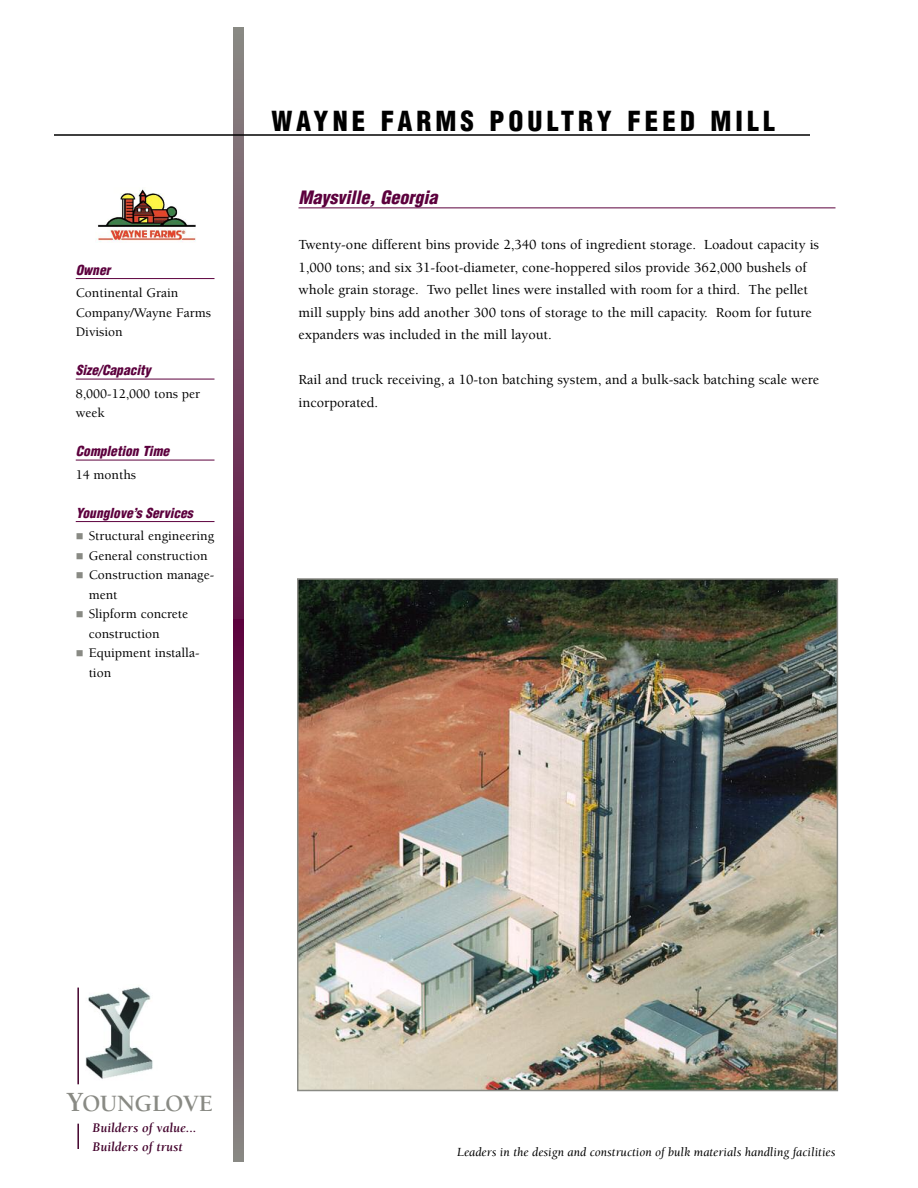
<style>
.page{position:relative;width:918px;height:1188px;background:#fff}
.page>*{position:absolute;margin:0;border:0;box-sizing:border-box;transform-origin:0 0}
.t1{font:900 condensed 27px "Helvetica";letter-spacing:.15em;color:#000}
.t2{font:700 24px "Berkeley";letter-spacing:-.01em;color:#898a84}
.t3{font:italic 900 condensed 18px "Helvetica";color:#5c003d}
.t4{font:500 14.25px/22.5px "Berkeley";color:#000}
.t5{font:500 13.5px/19.5px "Berkeley";color:#000}
.t6{font:italic 900 condensed 13.5px "Helvetica";color:#5c003d}
.t7{font:italic 700 13.5px/19.5px "Berkeley";color:#42002b}
.t8{font:italic 12.75px "Berkeley";color:#000}
.s1{color:#898a84}
.s2{font-size:28.5px}
</style>
<div class="page">
<hr style="left:298px;top:208px;width:538px;height:1px;background:#5c003d">
<svg style="left:233px;top:27px;width:11px;height:592px;background:#754d65"></svg>
<svg style="left:233px;top:619px;width:11px;height:543px;background:#724460"></svg>
<hr style="left:54px;top:134px;width:756px;height:2px;background:#000">
<img style="left:300px;top:581px;width:535px;height:507px">
<div style="left:297px;top:578px;width:541px;height:513px;border:2px solid #898a84"></div>
<hr style="left:76px;top:278px;width:138px;height:1px;background:#5c003d">
<hr style="left:76px;top:379px;width:138px;height:1px;background:#5c003d">
<hr style="left:76px;top:460px;width:138px;height:1px;background:#5c003d">
<hr style="left:76px;top:521px;width:138px;height:1px;background:#5c003d">
<img style="left:86px;top:987px;width:67px;height:92px">
<hr style="left:77px;top:988px;width:2px;height:96px;background:#42002b">
<hr style="left:77px;top:1124px;width:2px;height:25px;background:#42002b">
<img style="left:96px;top:189px;width:100px;height:53px">
<p class="t6" style="left:76px;top:265px;width:36px">Owner</p>
<p class="t5" style="left:76px;top:285px;width:137px">Continental Grain<br>Company/Wayne Farms<br>Division</p>
<p class="t6" style="left:76px;top:365px;width:76px">Size/Capacity</p>
<p class="t5" style="left:76px;top:385px;width:126px">8,000-12,000 tons per week</p>
<p class="t6" style="left:76px;top:446px;width:95px">Completion Time</p>
<p class="t5" style="left:76px;top:466px;width:62px">14 months</p>
<p class="t6" style="left:76px;top:508px;width:119px">Younglove’s Services</p>
<p class="t5" style="left:76px;top:528px;width:140px"><span class="s1">■</span> Structural engineering</p>
<p class="t5" style="left:76px;top:547px;width:133px"><span class="s1">■</span> General construction</p>
<p class="t5" style="left:89px;top:567px;width:127px;text-indent:-13px"><span class="s1">■</span> Construction manage&shy;ment</p>
<p class="t5" style="left:89px;top:606px;width:101px;text-indent:-13px"><span class="s1">■</span> Slipform concrete construction</p>
<p class="t5" style="left:89px;top:645px;width:112px;text-indent:-13px"><span class="s1">■</span> Equipment installa&shy;tion</p>
<h1 class="t1" style="left:272px;top:111px;width:505px">WAYNE FARMS POULTRY FEED MILL</h1>
<p class="t3" style="left:298px;top:190px;width:140px">Maysville, Georgia</p>
<p class="t4" style="left:298px;top:234px;width:522px">Twenty-one different bins provide 2,340 tons of ingredient storage. Loadout capacity is 1,000 tons; and six 31-foot-diameter, cone-hoppered silos provide 362,000 bushels of whole grain storage. Two pellet lines were installed with room for a third. The pellet mill supply bins add another 300 tons of storage to the mill capacity. Room for future expanders was included in the mill layout.</p>
<p class="t4" style="left:298px;top:369px;width:522px">Rail and truck receiving, a 10-ton batching system, and a bulk-sack batching scale were incorporated.</p>
<h2 class="t2" style="left:67px;top:1094px;width:148px"><span class="s2">Y</span>OUNGLOVE</h2>
<p class="t7" style="left:92px;top:1119px;width:106px">Builders of value...<br>Builders of trust</p>
<p class="t8" style="left:457px;top:1147px;width:380px">Leaders in the design and construction of bulk materials handling facilities</p>
</div>
